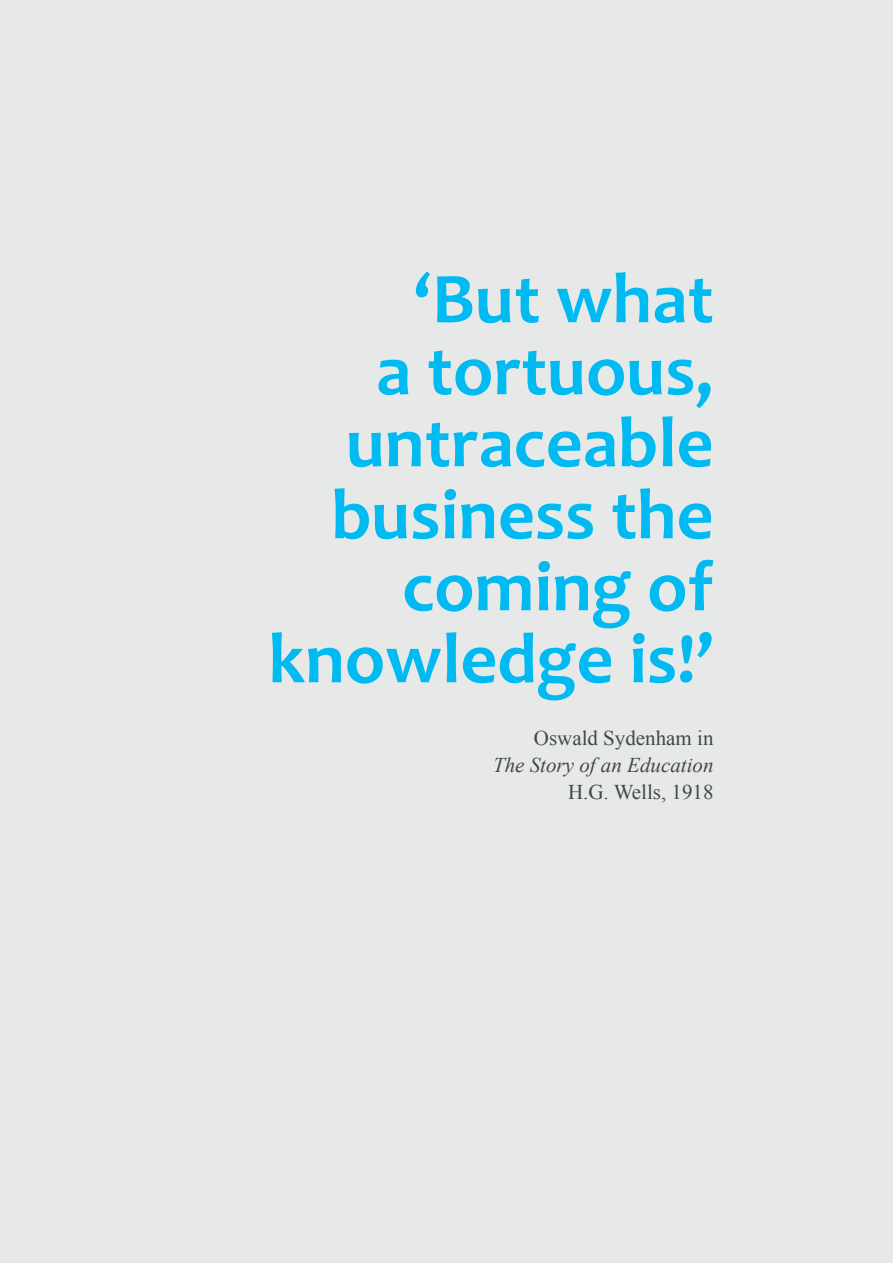
<style>
.page{position:relative;width:893px;height:1263px;background:#e7e9e8}
.page>*{position:absolute;margin:0;border:0;box-sizing:border-box;transform-origin:0 0}
.t1{font:700 72px/72px "Candara";color:#00baf1;text-align:right}
.t2{font:21px "Times New Roman";color:#444749}
.t3{font:italic 21px "Times New Roman";color:#444749}
</style>
<div class="page">
<p class="t1" style="left:269px;top:262px;width:447px">‘But what<br>a tortuous, untraceable business the coming of knowledge is!’</p>
<p class="t2" style="left:534px;top:724px;width:181px">Oswald Sydenham in</p>
<p class="t3" style="left:493px;top:751px;width:222px">The Story of an Education</p>
<p class="t2" style="left:568px;top:778px;width:147px">H.G. Wells, 1918</p>
</div>
